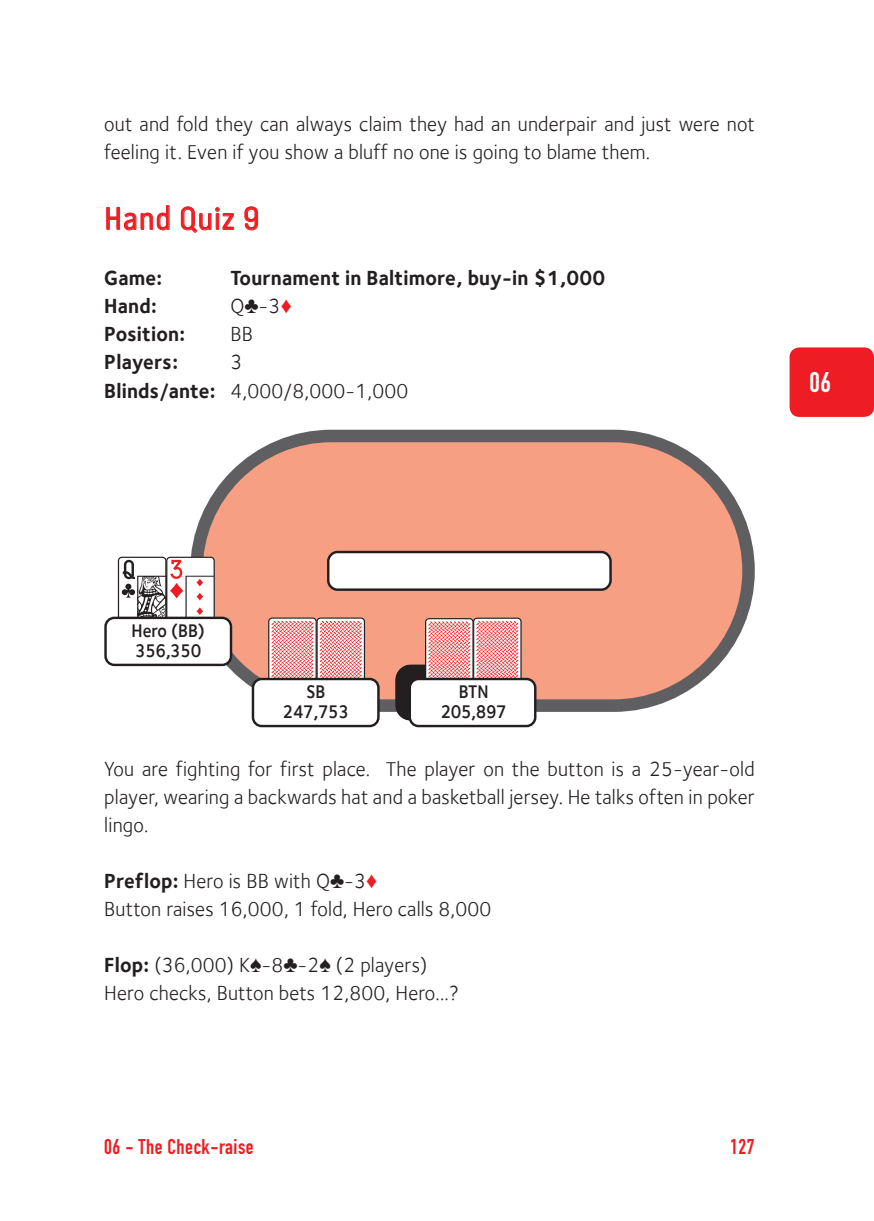
<style>
.page{position:relative;width:874px;height:1221px;background:#fff}
.page>*{position:absolute;margin:0;border:0;box-sizing:border-box;transform-origin:0 0}
.Heading_2{font:31.5px "Van Condensed Pro";letter-spacing:.025em;color:#ee1d23}
.t1{font:28px "DIN Engschrift Std";color:#fff}
.Body_Text{font:21px/28px "Foundry Sterling";letter-spacing:.01em;color:#231f20;scale:.95 1}
.Body_Text-2{font:700 21px "Foundry Sterling";letter-spacing:.01em;color:#231f20;scale:.95 1}
.t2{font:21px "DIN Engschrift Std";letter-spacing:.025em;color:#ee1d23}
.t3{font:600 18.72px/19.6px "Foundry Sterling";letter-spacing:-.025em;color:#231f20;text-align:center;scale:.9 1}
.s1{font-family:"Times New Roman";font-size:22.75px}
.s2{font-family:"Times New Roman";font-size:22.75px;color:#ee1d23}
.s3{font-weight:700}
</style>
<div class="page">
<div style="left:789px;top:347px;width:84px;height:70px;background:#ee1d23;border-radius:10px"></div>
<svg style="left:106px;top:205px;width:64px;height:26px"></svg>
<svg style="left:180px;top:206px;width:54px;height:27px"></svg>
<svg style="left:244px;top:206px;width:14px;height:25px"></svg>
<svg style="left:190px;top:429px;width:564px;height:283px;background:#e7a48f"></svg>
<div style="left:328px;top:552px;width:282px;height:37px;background:#fff;border-radius:9px"></div>
<div style="left:327px;top:551px;width:284px;height:40px;border:2px solid #231f20;border-radius:9px"></div>
<svg style="left:118px;top:556px;width:97px;height:60px"></svg>
<div style="left:105px;top:618px;width:126px;height:47px;background:#fff;border-radius:9px"></div>
<div style="left:104px;top:616px;width:128px;height:50px;border:2px solid #231f20;border-radius:9px"></div>
<svg style="left:268px;top:617px;width:97px;height:60px"></svg>
<div style="left:253px;top:679px;width:125px;height:47px;background:#fff;border-radius:9px"></div>
<div style="left:251px;top:677px;width:128px;height:50px;border:2px solid #231f20;border-radius:9px"></div>
<svg style="left:395px;top:617px;width:126px;height:103px"></svg>
<div style="left:409px;top:679px;width:126px;height:47px;background:#fff;border-radius:9px"></div>
<div style="left:408px;top:677px;width:128px;height:50px;border:2px solid #231f20;border-radius:9px"></div>
<p class="Body_Text" style="left:104px;top:110px;width:685px">out and fold they can always claim they had an underpair and just were not feeling it. Even if you show a bluff no one is going to blame them.</p>
<p class="Heading_2" style="left:104px;top:196px;width:157px">Hand Quiz 9</p>
<p class="Body_Text-2" style="left:104px;top:266px;width:62px">Game:</p>
<p class="Body_Text-2" style="left:230px;top:266px;width:396px">Tournament in Baltimore, buy-in $1,000</p>
<p class="Body_Text-2" style="left:104px;top:294px;width:57px">Hand:</p>
<p class="Body_Text" style="left:230px;top:292px;width:66px">Q<span class="s1">♣</span>-3<span class="s2">♦</span></p>
<p class="Body_Text-2" style="left:104px;top:322px;width:87px">Position:</p>
<p class="Body_Text" style="left:230px;top:320px;width:25px">BB</p>
<p class="Body_Text-2" style="left:104px;top:350px;width:79px">Players:</p>
<p class="Body_Text" style="left:230px;top:348px;width:14px">3</p>
<p class="Body_Text" style="left:104px;top:376px;width:321px"><span class="s3">Blinds/ante:</span> 4,000/8,000-1,000</p>
<h2 class="t1" style="left:809px;top:366px;width:23px">06</h2>
<p class="t3" style="left:131px;top:620px;width:83px">Hero (BB)</p>
<p class="t3" style="left:135px;top:640px;width:75px">356,350</p>
<p class="t3" style="left:283px;top:681px;width:75px">SB<br>247,753</p>
<p class="t3" style="left:440px;top:681px;width:75px">BTN<br>205,897</p>
<p class="Body_Text" style="left:104px;top:754px;width:686px;text-align:justify">You are fighting for first place. The player on the button is a 25-year-old player, wearing a backwards hat and a basketball jersey. He talks often in poker lingo.</p>
<p class="Body_Text" style="left:104px;top:866px;width:289px"><span class="s3">Preflop:</span> Hero is BB with Q<span class="s1">♣</span>-3<span class="s2">♦</span></p>
<p class="Body_Text" style="left:104px;top:894px;width:409px">Button raises 16,000, 1 fold, Hero calls 8,000</p>
<p class="Body_Text" style="left:104px;top:950px;width:341px"><span class="s3">Flop:</span> (36,000) K<span class="s1">♠</span>-8<span class="s1">♣</span>-2<span class="s1">♠</span> (2 players)</p>
<p class="Body_Text" style="left:104px;top:978px;width:374px">Hero checks, Button bets 12,800, Hero...?</p>
<p class="t2" style="left:104px;top:1134px;width:151px">06 - The Check-raise</p>
<p class="t2" style="left:730px;top:1134px;width:26px">127</p>
</div>
